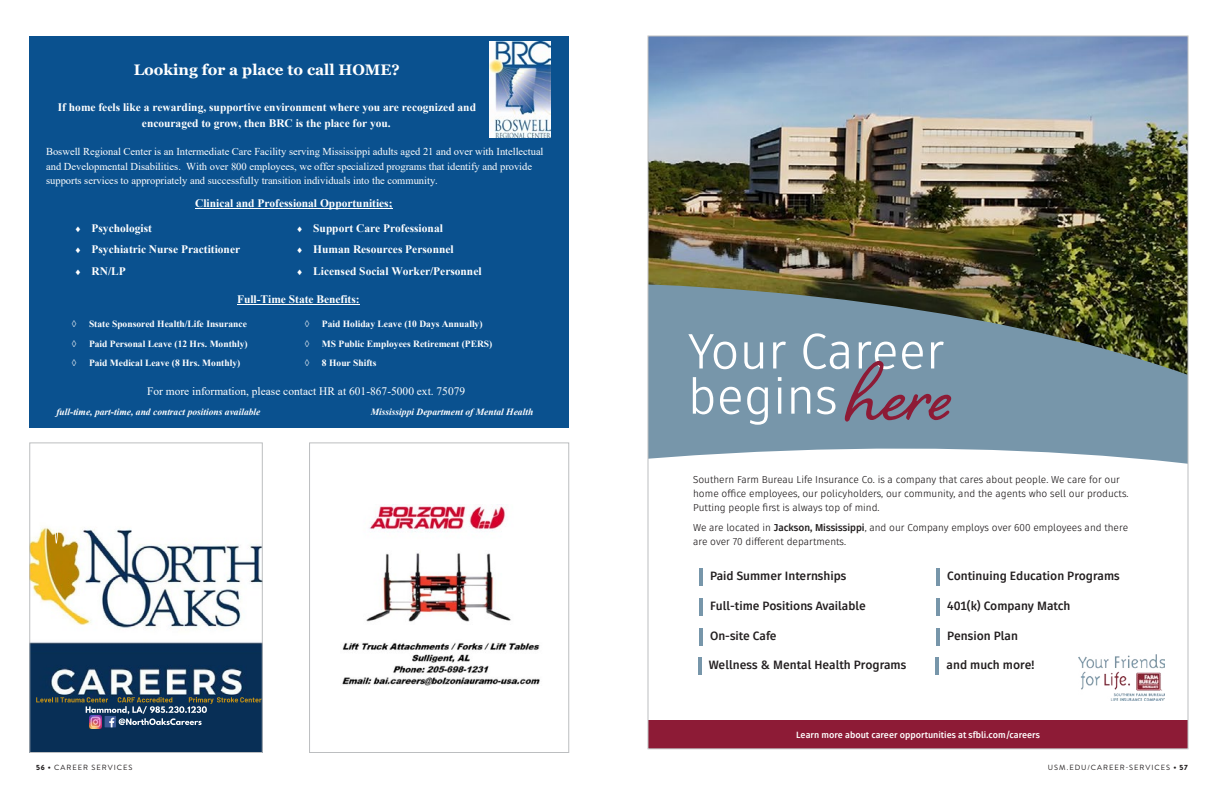
<style>
.page{position:relative;width:1224px;height:792px;background:#fff}
.page>*{position:absolute;margin:0;border:0;box-sizing:border-box;transform-origin:0 0}
.t1{font:700 15.2px "Georgia Pro";color:#fff}
.t2{font:700 12px "Fuse";color:#231f20}
.t3{font:700 11.4px/15.7px "Times";color:#fff;text-align:center}
.t4{font:11.4px "Times";color:#fff}
.t5{font:10.6px "Times";color:#fff}
.t6{font:10.5px "Times";color:#fff}
.t7{font:10px/14px "Fuse";color:#231f20}
.t8{font:700 9.5px "Times";color:#fff}
.t9{font:italic 700 9.5px "Times";color:#fff}
.t10{font:700 9px "Fuse";color:#fff}
.t11{font:7.5px "Brandon Grotesque";letter-spacing:.13em;color:#231f20}
.s1{font-weight:700}
.s2{font-weight:900}
</style>
<div class="page">
<div style="left:29px;top:36px;width:540px;height:392px;background:#0a518f"></div>
<img style="left:490px;top:41px;width:61px;height:97px">
<hr style="left:237px;top:304px;width:123px;height:1px;background:#fff">
<hr style="left:195px;top:208px;width:197px;height:1px;background:#fff">
<img style="left:342px;top:504px;width:198px;height:182px">
<div style="left:309px;top:442px;width:260px;height:311px;border:1px solid #bcbec0"></div>
<img style="left:31px;top:529px;width:230px;height:222px">
<svg style="left:34px;top:527px;width:78px;height:17px"></svg>
<svg style="left:36px;top:697px;width:225px;height:31px;background:#2e4963"></svg>
<div style="left:29px;top:442px;width:234px;height:311px;border:1px solid #bcbec0"></div>
<img style="left:650px;top:38px;width:536px;height:190px">
<img style="left:650px;top:228px;width:536px;height:160px">
<svg style="left:650px;top:388px;width:536px;height:313px"></svg>
<svg style="left:688px;top:333px;width:263px;height:92px;background:#8a9cad"></svg>
<hr style="left:699px;top:569px;width:4px;height:17px;background:#7796aa">
<hr style="left:699px;top:598px;width:4px;height:17px;background:#7796aa">
<hr style="left:699px;top:628px;width:4px;height:17px;background:#7796aa">
<hr style="left:936px;top:569px;width:4px;height:17px;background:#7796aa">
<hr style="left:936px;top:598px;width:4px;height:17px;background:#7796aa">
<hr style="left:936px;top:628px;width:4px;height:17px;background:#7796aa">
<hr style="left:698px;top:658px;width:4px;height:17px;background:#7796aa">
<hr style="left:936px;top:658px;width:3px;height:17px;background:#7796aa">
<img style="left:1079px;top:655px;width:86px;height:45px">
<div style="left:648px;top:720px;width:540px;height:29px;background:#8d1b36"></div>
<h1 class="t1" style="left:134px;top:61px;width:268px">Looking for a place to call HOME?</h1>
<p class="t3" style="left:58px;top:99px;width:420px">If home feels like a rewarding, supportive environment where you are recognized and encouraged to grow, then BRC is the place for you.</p>
<p class="t6" style="left:46px;top:144px;width:499px">Boswell Regional Center is an Intermediate Care Facility serving Mississippi adults aged 21 and over with Intellectual</p>
<p class="t5" style="left:46px;top:159px;width:488px">and Developmental Disabilities. With over 800 employees, we offer specialized programs that identify and provide</p>
<p class="t6" style="left:46px;top:173px;width:393px">supports services to appropriately and successfully transition individuals into the community.</p>
<p class="t3" style="left:195px;top:195px;width:199px">Clinical and Professional Opportunities;</p>
<p class="t3" style="left:74px;top:220px;width:79px">◻ Psychologist</p>
<p class="t3" style="left:74px;top:241px;width:167px">◻ Psychiatric Nurse Practitioner</p>
<p class="t3" style="left:74px;top:263px;width:53px">◻ RN/LP</p>
<p class="t3" style="left:296px;top:220px;width:148px">◻ Support Care Professional</p>
<p class="t3" style="left:296px;top:241px;width:159px">◻ Human Resources Personnel</p>
<p class="t3" style="left:296px;top:263px;width:187px">◻ Licensed Social Worker/Personnel</p>
<p class="t3" style="left:237px;top:291px;width:124px">Full-Time State Benefits:</p>
<p class="t8" style="left:72px;top:317px;width:177px">→ State Sponsored Health/Life Insurance</p>
<p class="t8" style="left:72px;top:337px;width:177px">→ Paid Personal Leave (12 Hrs. Monthly)</p>
<p class="t8" style="left:72px;top:356px;width:170px">→ Paid Medical Leave (8 Hrs. Monthly)</p>
<p class="t8" style="left:305px;top:317px;width:179px">→ Paid Holiday Leave (10 Days Annually)</p>
<p class="t8" style="left:305px;top:337px;width:189px">→ MS Public Employees Retirement (PERS)</p>
<p class="t8" style="left:305px;top:356px;width:73px">→ 8 Hour Shifts</p>
<p class="t4" style="left:147px;top:383px;width:320px">For more information, please contact HR at 601-867-5000 ext. 75079</p>
<p class="t9" style="left:56px;top:406px;width:206px">full-time, part-time, and contract positions available</p>
<p class="t9" style="left:371px;top:406px;width:164px">Mississippi Department of Mental Health</p>
<p class="t7" style="left:693px;top:472px;width:437px">Southern Farm Bureau Life Insurance Co. is a company that cares about people. We care for our home office employees, our policyholders, our community, and the agents who sell our products.<br>Putting people first is always top of mind.</p>
<p class="t7" style="left:693px;top:520px;width:437px">We are located in <span class="s1">Jackson, Mississippi</span>, and our Company employs over 600 employees and there are over 70 different departments.</p>
<p class="t2" style="left:710px;top:569px;width:138px">Paid Summer Internships</p>
<p class="t2" style="left:710px;top:598px;width:157px">Full-time Positions Available</p>
<p class="t2" style="left:710px;top:628px;width:68px">On-site Cafe</p>
<p class="t2" style="left:947px;top:569px;width:174px">Continuing Education Programs</p>
<p class="t2" style="left:947px;top:598px;width:125px">401(k) Company Match</p>
<p class="t2" style="left:947px;top:628px;width:72px">Pension Plan</p>
<p class="t2" style="left:709px;top:658px;width:199px">Wellness &amp; Mental Health Programs</p>
<p class="t2" style="left:947px;top:658px;width:89px">and much more!</p>
<p class="t10" style="left:796px;top:729px;width:245px">Learn more about career opportunities at sfbli.com/careers</p>
<p class="t11" style="left:36px;top:763px;width:98px"><span class="s2">56 •</span> CAREER SERVICES</p>
<p class="t11" style="left:1048px;top:763px;width:142px">USM.EDU/CAREER-SERVICES <span class="s2">• 57</span></p>
</div>
